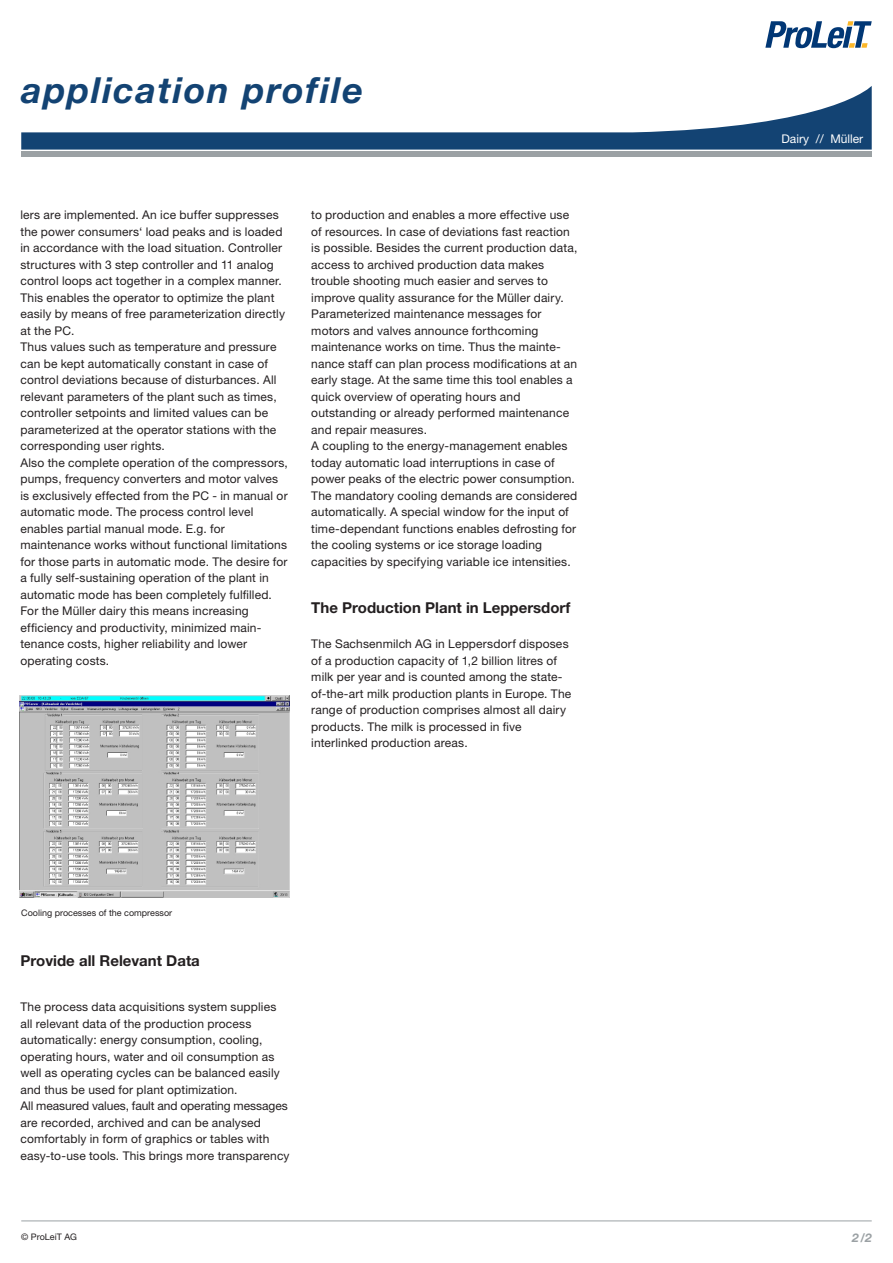
<style>
.page{position:relative;width:893px;height:1263px;background:#fff}
.page>*{position:absolute;margin:0;border:0;box-sizing:border-box;transform-origin:0 0}
.t1{font:italic 700 36px "Helvetica Neue LT Pro";letter-spacing:.05em;color:#134373}
.t2{font:700 15px "Helvetica Neue LT Pro";color:#231f20}
.t3{font:12px/16.5px "Helvetica Neue LT Pro";letter-spacing:.015em;color:#231f20}
.t4{font:12px "Helvetica Neue LT Pro";color:#fff}
.t5{font:italic 700 12px "Helvetica Neue LT Pro";color:#9ba1a4}
.t6{font:9px "Helvetica Neue LT Pro";color:#231f20}
</style>
<div class="page">
<svg style="left:21px;top:86px;width:851px;height:64px"></svg>
<svg style="left:765px;top:21px;width:107px;height:27px"></svg>
<div style="left:21px;top:152px;width:851px;height:5px;background:#9ba1a4"></div>
<hr style="left:21px;top:1220px;width:851px;height:1px;background:#9ba1a4">
<img style="left:19px;top:695px;width:270px;height:203px">
<h1 class="t1" style="left:21px;top:68px;width:343px">application profile</h1>
<p class="t3" style="left:20px;top:207px;width:269px">lers are implemented. An ice buffer suppresses the power consumers‘ load peaks and is loaded in accordance with the load situation. Controller structures with 3 step controller and 11 analog control loops act together in a complex manner.<br>This enables the operator to optimize the plant easily by means of free parameterization directly at the PC.<br>Thus values such as temperature and pressure can be kept automatically constant in case of control deviations because of disturbances. All relevant parameters of the plant such as times, controller setpoints and limited values can be parameterized at the operator stations with the corresponding user rights.<br>Also the complete operation of the compressors, pumps, frequency converters and motor valves is exclusively effected from the PC - in manual or automatic mode. The process control level enables partial manual mode. E.g. for maintenance works without functional limitations for those parts in automatic mode. The desire for a fully self-sustaining operation of the plant in automatic mode has been completely fulfilled.<br>For the Müller dairy this means increasing efficiency and productivity, minimized main&shy;tenance costs, higher reliability and lower operating costs.</p>
<p class="t3" style="left:311px;top:207px;width:268px">to production and enables a more effective use of resources. In case of deviations fast reaction is possible. Besides the current production data, access to archived production data makes trouble shooting much easier and serves to improve quality assurance for the Müller dairy.<br>Parameterized maintenance messages for motors and valves announce forthcoming maintenance works on time. Thus the mainte&shy;nance staff can plan process modifications at an early stage. At the same time this tool enables a quick overview of operating hours and outstanding or already performed maintenance and repair measures.<br>A coupling to the energy-management enables today automatic load interruptions in case of power peaks of the electric power consumption.<br>The mandatory cooling demands are considered automatically. A special window for the input of time-dependant functions enables defrosting for the cooling systems or ice storage loading capacities by specifying variable ice intensities.</p>
<p class="t2" style="left:311px;top:598px;width:261px">The Production Plant in Leppersdorf</p>
<p class="t3" style="left:311px;top:636px;width:262px">The Sachsenmilch AG in Leppersdorf disposes of a production capacity of 1,2 billion litres of milk per year and is counted among the state&shy;of-the-art milk production plants in Europe. The range of production comprises almost all dairy products. The milk is processed in five interlinked production areas.</p>
<p class="t6" style="left:21px;top:908px;width:153px">Cooling processes of the compressor</p>
<p class="t2" style="left:20px;top:951px;width:181px">Provide all Relevant Data</p>
<p class="t3" style="left:20px;top:999px;width:271px">The process data acquisitions system supplies all relevant data of the production process automatically: energy consumption, cooling, operating hours, water and oil consumption as well as operating cycles can be balanced easily and thus be used for plant optimization.<br>All measured values, fault and operating messages are recorded, archived and can be analysed comfortably in form of graphics or tables with easy-to-use tools. This brings more transparency</p>
<p class="t4" style="left:781px;top:132px;width:83px">Dairy // Müller</p>
<p class="t6" style="left:21px;top:1231px;width:57px">© ProLeiT AG</p>
<p class="t5" style="left:852px;top:1230px;width:21px">2/2</p>
</div>
